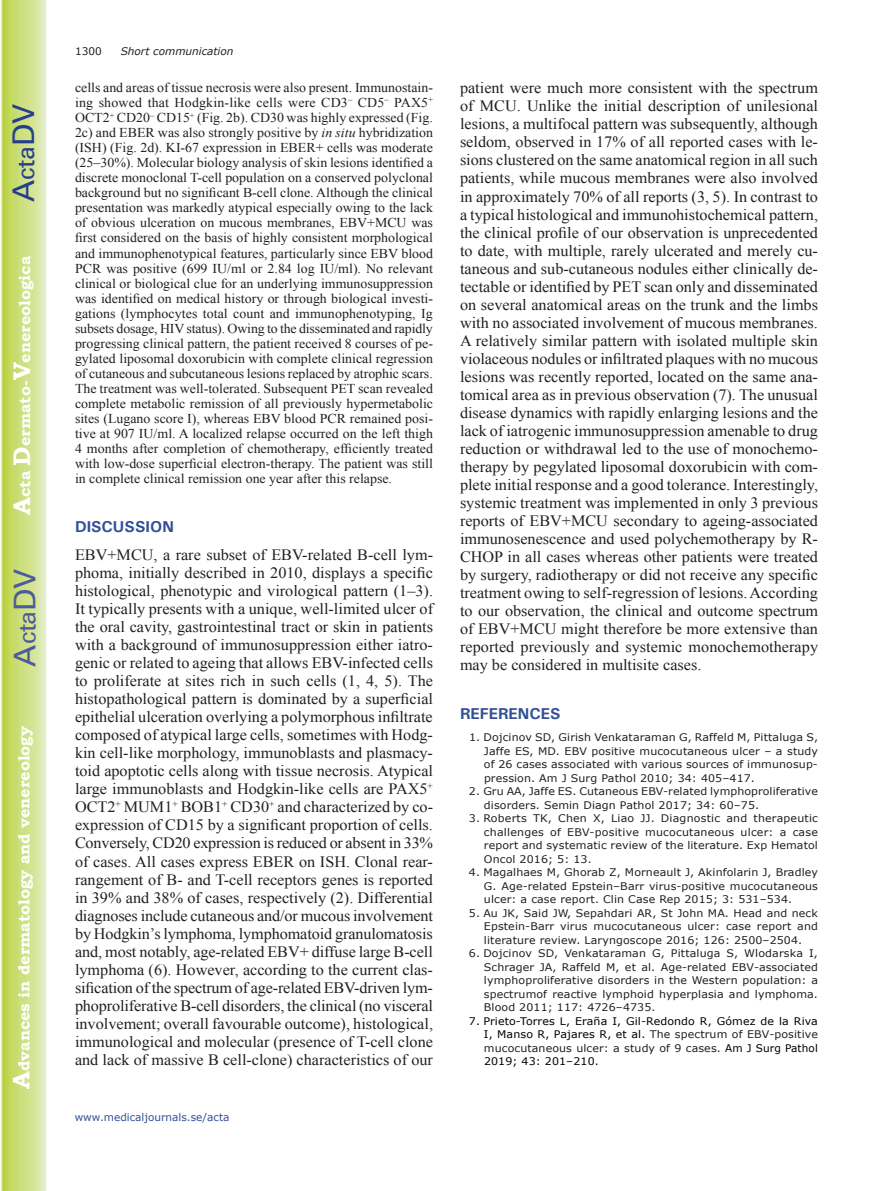
<style>
.page{position:relative;width:893px;height:1191px;background:#fff}
.page>*{position:absolute;margin:0;border:0;box-sizing:border-box;transform-origin:0 0}
.t1{font:30px "Univers";color:#4d5a9e}
.t2{font:30px "Univers";color:#253f8e}
.t3{font:15.75px/18px "Times New Roman";color:#231f20;text-align:justify}
.t4{font:700 15.75px "Bookman Old Style";color:#fff}
.t5{font:700 15.75px "Univers";color:#324f95}
.t6{font:13.5px/15px "Times New Roman";color:#231f20;text-align:justify}
.t7{font:10.5px/13.5px "Verdana";letter-spacing:.01em;color:#231f20;text-align:justify;scale:1.05 1}
.t8{font:10.5px/13.5px "Verdana";letter-spacing:.01em;color:#000001;text-align:justify;scale:1.05 1}
.t9{font:10.5px "Verdana";color:#324f95}
.t10{font:italic 10.5px "Verdana";color:#231f20}
.t11{font:10.5px "Verdana";letter-spacing:.01em;color:#231f20}
.s1{font-size:24px}
.s2{font-style:italic}
.s3{color:#231f20}
</style>
<div class="page">
<svg style="left:1px;top:0;width:45px;height:1191px;background:#cfe084"></svg>
<h1 class="t2" style="left:6px;top:202px;width:100px;rotate:-90deg">A<span class="s1">cta</span>DV</h1>
<p class="t4" style="left:15px;top:515px;width:260px;rotate:-90deg"><span class="s1">A</span>cta <span class="s1">D</span>ermato-<span class="s1">V</span>enereologica</p>
<h1 class="t1" style="left:7px;top:666px;width:100px;rotate:-90deg">A<span class="s1">cta</span>DV</h1>
<p class="t4" style="left:15px;top:1088px;width:364px;rotate:-90deg"><span class="s1">A</span>dvances in dermatology and venereology</p>
<p class="t11" style="left:75px;top:44px;width:28px">1300</p>
<p class="t10" style="left:121px;top:44px;width:114px">Short communication</p>
<p class="t6" style="left:75px;top:80px;width:360px">cells and areas of tissue necrosis were also present. Immunostain&shy;ing showed that Hodgkin-like cells were CD3<sup>–</sup> CD5<sup>–</sup> PAX5<sup>+ </sup>OCT2<sup>+</sup> CD20<sup>–</sup> CD15<sup>+</sup> (Fig. 2b). CD30 was highly expressed (Fig.<br>2c) and EBER was also strongly positive by <span class="s2">in situ</span> hybridization (ISH) (Fig. 2d). KI-67 expression in EBER+ cells was moderate (25–30%). Molecular biology analysis of skin lesions identified a discrete monoclonal T-cell population on a conserved polyclonal background but no significant B-cell clone. Although the clinical presentation was markedly atypical especially owing to the lack of obvious ulceration on mucous membranes, EBV+MCU was first considered on the basis of highly consistent morphological and immunophenotypical features, particularly since EBV blood PCR was positive (699 IU/ml or 2.84 log IU/ml). No relevant clinical or biological clue for an underlying immunosuppression was identified on medical history or through biological investi&shy;gations (lymphocytes total count and immunophenotyping, Ig subsets dosage, HIV status). Owing to the disseminated and rapidly progressing clinical pattern, the patient received 8 courses of pe&shy;gylated liposomal doxorubicin with complete clinical regression of cutaneous and subcutaneous lesions replaced by atrophic scars.<br>The treatment was well-tolerated. Subsequent PET scan revealed complete metabolic remission of all previously hypermetabolic sites (Lugano score I), whereas EBV blood PCR remained posi&shy;tive at 907 IU/ml. A localized relapse occurred on the left thigh 4 months after completion of chemotherapy, efficiently treated with low-dose superficial electron-therapy. The patient was still in complete clinical remission one year after this relapse.</p>
<p class="t5" style="left:75px;top:517px;width:100px">DISCUSSION</p>
<p class="t3" style="left:75px;top:545px;width:360px">EBV+MCU, a rare subset of EBV-related B-cell lym&shy;phoma, initially described in 2010, displays a specific histological, phenotypic and virological pattern (1–3).<br>It typically presents with a unique, well-limited ulcer of the oral cavity, gastrointestinal tract or skin in patients with a background of immunosuppression either iatro&shy;genic or related to ageing that allows EBV-infected cells to proliferate at sites rich in such cells (1, 4, 5). The histopathological pattern is dominated by a superficial epithelial ulceration overlying a polymorphous infiltrate composed of atypical large cells, sometimes with Hodg&shy;kin cell-like morphology, immunoblasts and plasmacy&shy;toid apoptotic cells along with tissue necrosis. Atypical large immunoblasts and Hodgkin-like cells are PAX5<sup>+ </sup>OCT2<sup>+</sup> MUM1<sup>+</sup> BOB1<sup>+</sup> CD30<sup>+</sup> and characterized by co&shy;expression of CD15 by a significant proportion of cells.<br>Conversely, CD20 expression is reduced or absent in 33% of cases. All cases express EBER on ISH. Clonal rear&shy;rangement of B- and T-cell receptors genes is reported in 39% and 38% of cases, respectively (2). Differential diagnoses include cutaneous and/or mucous involvement by Hodgkin’s lymphoma, lymphomatoid granulomatosis and, most notably, age-related EBV+ diffuse large B-cell lymphoma (6). However, according to the current clas&shy;sification of the spectrum of age-related EBV-driven lym&shy;phoproliferative B-cell disorders, the clinical (no visceral involvement; overall favourable outcome), histological, immunological and molecular (presence of T-cell clone and lack of massive B cell-clone) characteristics of our</p>
<p class="t9" style="left:75px;top:1110px;width:156px">www.medicaljournals.se/acta</p>
<p class="t3" style="left:460px;top:79px;width:360px">patient were much more consistent with the spectrum of MCU. Unlike the initial description of unilesional lesions, a multifocal pattern was subsequently, although seldom, observed in 17% of all reported cases with le&shy;sions clustered on the same anatomical region in all such patients, while mucous membranes were also involved in approximately 70% of all reports (3, 5). In contrast to a typical histological and immunohistochemical pattern, the clinical profile of our observation is unprecedented to date, with multiple, rarely ulcerated and merely cu&shy;taneous and sub-cutaneous nodules either clinically de&shy;tectable or identified by PET scan only and disseminated on several anatomical areas on the trunk and the limbs with no associated involvement of mucous membranes.<br>A relatively similar pattern with isolated multiple skin violaceous nodules or infiltrated plaques with no mucous lesions was recently reported, located on the same ana&shy;tomical area as in previous observation (7). The unusual disease dynamics with rapidly enlarging lesions and the lack of iatrogenic immunosuppression amenable to drug reduction or withdrawal led to the use of monochemo&shy;therapy by pegylated liposomal doxorubicin with com&shy;plete initial response and a good tolerance. Interestingly, systemic treatment was implemented in only 3 previous reports of EBV+MCU secondary to ageing-associated immunosenescence and used polychemotherapy by R-CHOP in all cases whereas other patients were treated by surgery, radiotherapy or did not receive any specific treatment owing to self-regression of lesions. According to our observation, the clinical and outcome spectrum of EBV+MCU might therefore be more extensive than reported previously and systemic monochemotherapy may be considered in multisite cases.</p>
<p class="t5" style="left:460px;top:703px;width:102px">REFERENCES</p>
<p class="t7" style="left:484px;top:730px;width:320px;text-indent:-15px">1. Dojcinov SD, Girish Venkataraman G, Raffeld M, Pittaluga S, Jaffe ES, MD. EBV positive mucocutaneous ulcer – a study of 26 cases associated with various sources of immunosup&shy;pression. Am J Surg Pathol 2010; 34: 405–417.</p>
<p class="t7" style="left:484px;top:784px;width:320px;text-indent:-15px">2. Gru AA, Jaffe ES. Cutaneous EBV-related lymphoproliferative disorders. Semin Diagn Pathol 2017; 34: 60–75.</p>
<p class="t7" style="left:484px;top:811px;width:320px;text-indent:-15px">3. Roberts TK, Chen X, Liao JJ. Diagnostic and therapeutic challenges of EBV-positive mucocutaneous ulcer: a case report and systematic review of the literature. Exp Hematol Oncol 2016; 5: 13.</p>
<p class="t7" style="left:484px;top:865px;width:320px;text-indent:-15px">4. Magalhaes M, Ghorab Z, Morneault J, Akinfolarin J, Bradley G. Age-related Epstein–Barr virus-positive mucocutaneous ulcer: a case report. Clin Case Rep 2015; 3: 531–534.</p>
<p class="t7" style="left:484px;top:906px;width:320px;text-indent:-15px">5. Au JK, Said JW, Sepahdari AR, St John MA. Head and neck Epstein-Barr virus mucocutaneous ulcer: case report and literature review. Laryngoscope 2016; 126: 2500–2504.</p>
<p class="t7" style="left:484px;top:946px;width:320px;text-indent:-15px">6. Dojcinov SD, Venkataraman G, Pittaluga S, Wlodarska I, Schrager JA, Raffeld M, et al. Age-related EBV-associated lymphoproliferative disorders in the Western population: a spectrumof reactive lymphoid hyperplasia and lymphoma.<br>Blood 2011; 117: 4726–4735.</p>
<p class="t8" style="left:484px;top:1014px;width:320px;text-indent:-15px">7. Prieto-Torres L, Eraña I, Gil-Redondo R, Gómez de la Riva I, Manso R, Pajares R, et al. <span class="s3">The spectrum of EBV-positive mucocutaneous ulcer: a study of 9 cases.</span> Am J Surg Pathol 2019; 43: 201–210.</p>
</div>
